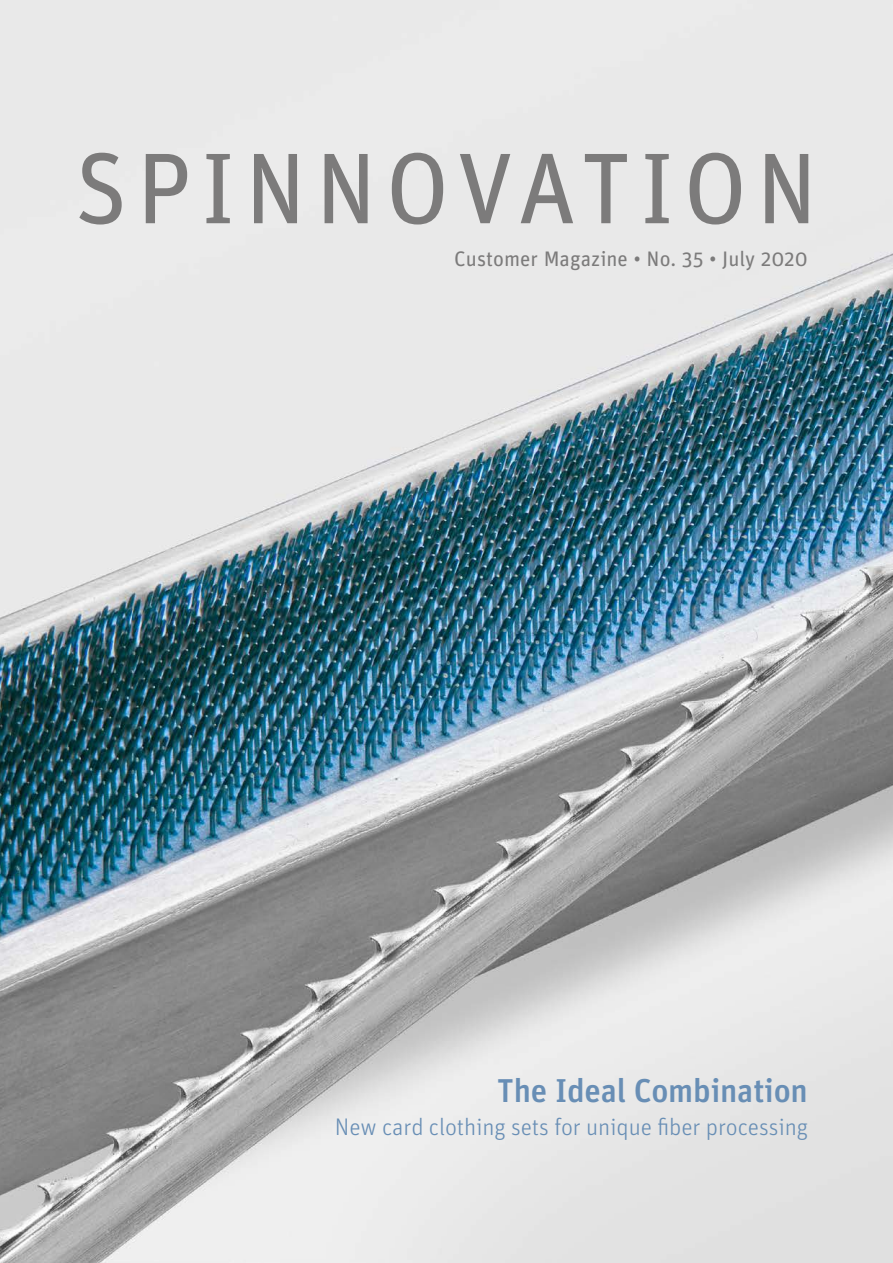
<style>
.page{position:relative;width:893px;height:1263px;background:#fff}
.page>*{position:absolute;margin:0;border:0;box-sizing:border-box;transform-origin:0 0}
.t1{font:100.5px "Unit Pro";letter-spacing:.08em;color:#7c7b7b}
.t2{font:500 33px "Unit Pro";letter-spacing:-.005em;color:#688eb5}
.t3{font:300 24px "Unit Pro";letter-spacing:-.005em;color:#688eb5}
.t4{font:21px "Unit Pro";color:#7c7b7b}
</style>
<div class="page">
<img style="left:0;top:0;width:893px;height:1263px">
<h1 class="t1" style="left:75px;top:117px;width:745px">SPINNOVATION</h1>
<p class="t4" style="left:454px;top:243px;width:355px">Customer Magazine • No. 35 • July 2020</p>
<h2 class="t2" style="left:497px;top:1066px;width:312px">The Ideal Combination</h2>
<p class="t3" style="left:335px;top:1110px;width:474px">New card clothing sets for unique fiber processing</p>
</div>
